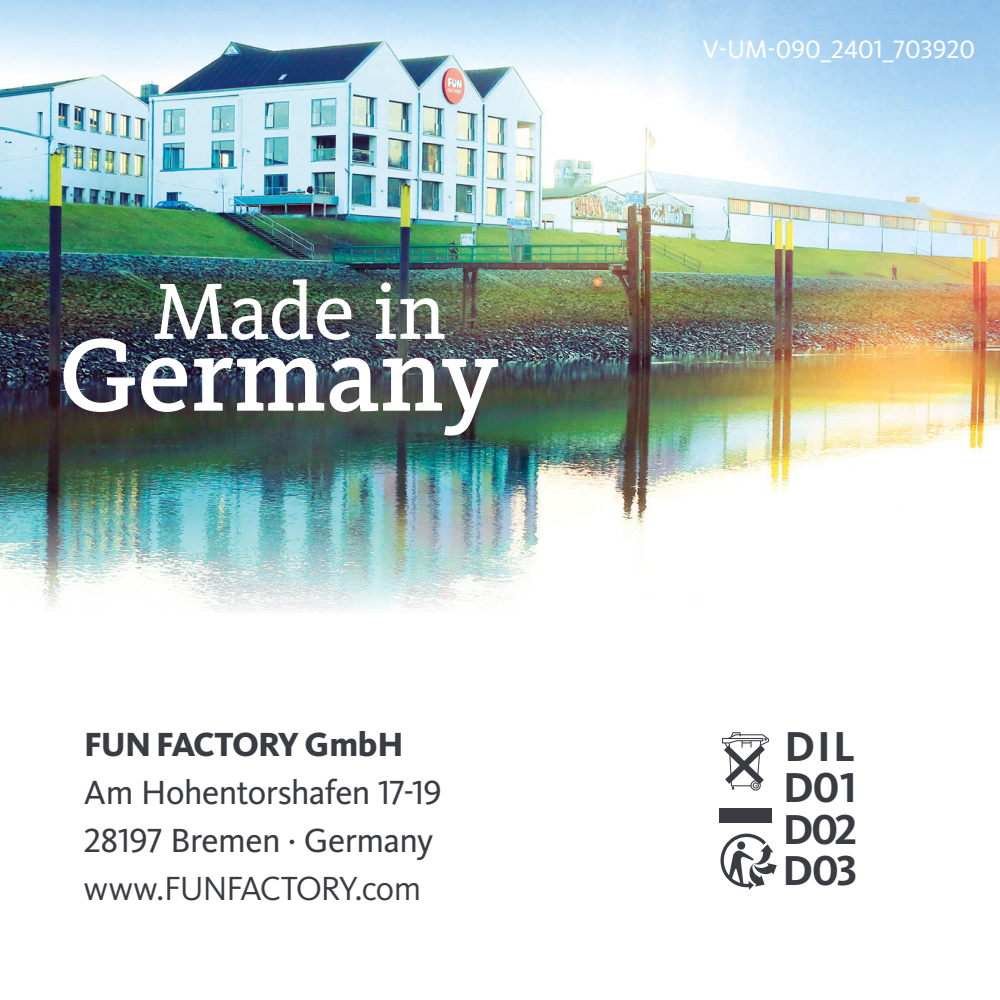
<style>
.page{position:relative;width:1000px;height:1000px;background:#fff}
.page>*{position:absolute;margin:0;border:0;box-sizing:border-box;transform-origin:0 0}
.t1{font:700 43.4px/41.6px "Kievit Pro";letter-spacing:-.025em;color:#3b3c43;text-align:justify}
.t2{font:34.7px/48px "Kievit Pro";letter-spacing:-.02em;color:#3b3c43}
.t3{font:34.7px "Kievit Pro";letter-spacing:-.03em;color:#3b3c43}
.t4{font:800 34.7px "Kievit Pro";letter-spacing:-.03em;color:#3b3c43}
.t5{font:26px "Kievit Pro";color:#fff}
</style>
<div class="page">
<img style="left:0;top:0;width:1000px;height:610px">
<img style="left:64px;top:279px;width:434px;height:157px">
<svg style="left:720px;top:833px;width:57px;height:57px"></svg>
<svg style="left:722px;top:732px;width:47px;height:59px"></svg>
<div style="left:719px;top:808px;width:53px;height:14px;background:#3b3c43"></div>
<p class="t5" style="left:702px;top:39px;width:274px">V-UM-090_2401_703920</p>
<p class="t4" style="left:84px;top:731px;width:321px">FUN FACTORY GmbH</p>
<p class="t2" style="left:84px;top:771px;width:359px">Am Hohentorshafen 17-19<br>28197 Bremen · Germany</p>
<p class="t3" style="left:84px;top:875px;width:339px">www.FUNFACTORY.com</p>
<p class="t1" style="left:782px;top:729px;width:77px">DIL D01<br>D02<br>D03</p>
</div>
